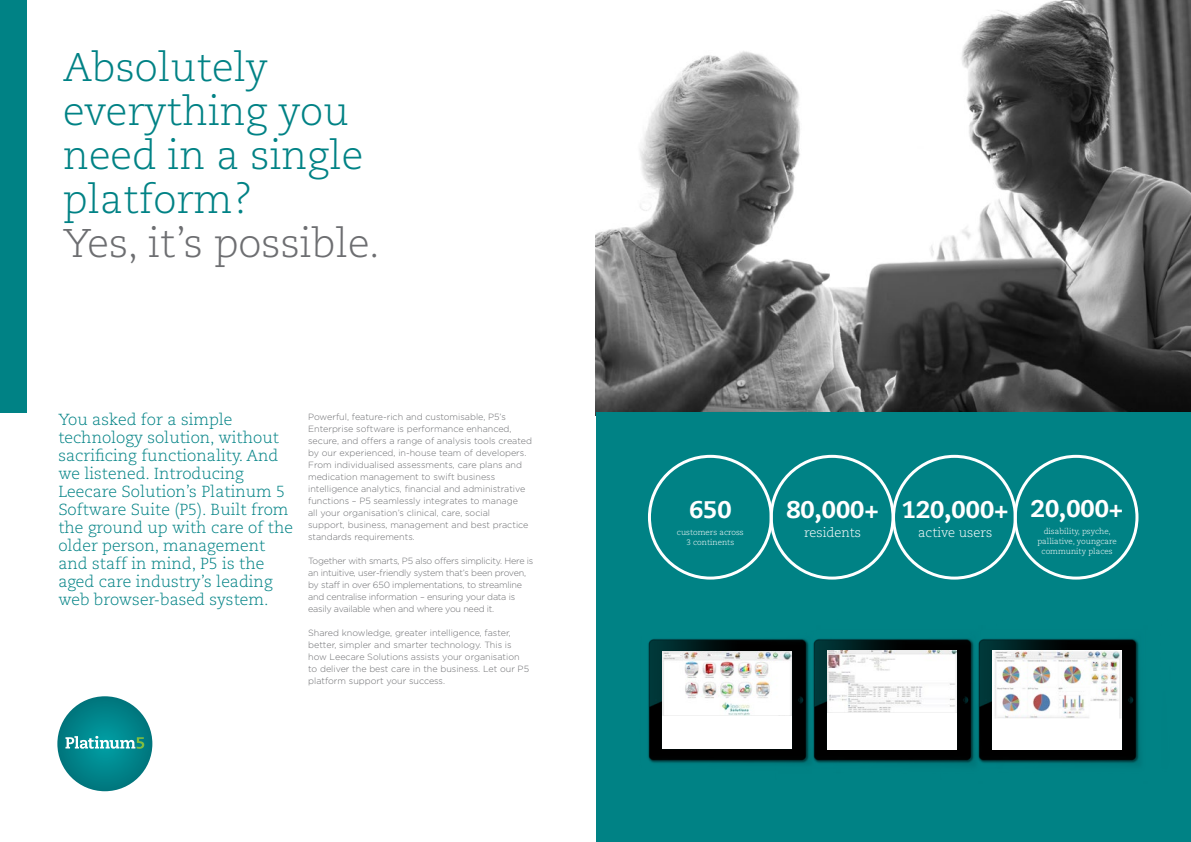
<style>
.page{position:relative;width:1191px;height:842px;background:#fff}
.page>*{position:absolute;margin:0;border:0;box-sizing:border-box;transform-origin:0 0}
.t1{font:300 40px/44px "Caecilia LT Std";color:#008285}
.t2{font:300 40px "Caecilia LT Std";color:#6d6e71}
.t3{font:800 24px "Caecilia LT Std";color:#fff}
.t4{font:300 16px/18px "Caecilia LT Std";color:#008285}
.t5{font:300 13px "Caecilia LT Std";color:#fff}
.t6{font:300 9px/12px "Gotham";color:#6d6e71}
.t7{font:300 9px/12px "Gotham";letter-spacing:-.025em;color:#6d6e71}
.t8{font:300 8px/10px "Caecilia LT Std";color:#fff;text-align:center}
</style>
<div class="page">
<div style="left:0;top:0;width:27px;height:412px;background:#008285"></div>
<svg style="left:57px;top:696px;width:95px;height:95px;background:#028289"></svg>
<svg style="left:65px;top:736px;width:79px;height:13px"></svg>
<img style="left:595px;top:0;width:596px;height:415px">
<div style="left:596px;top:412px;width:595px;height:430px;background:#008285"></div>
<div style="left:892px;top:455px;width:124px;height:125px;border:3px solid #fff;border-radius:50%"></div>
<div style="left:769px;top:455px;width:125px;height:125px;border:3px solid #fff;border-radius:50%"></div>
<div style="left:648px;top:455px;width:124px;height:125px;border:3px solid #fff;border-radius:50%"></div>
<div style="left:1013px;top:455px;width:125px;height:125px;border:3px solid #fff;border-radius:50%"></div>
<img style="left:648px;top:639px;width:127px;height:125px">
<img style="left:775px;top:639px;width:165px;height:125px">
<img style="left:940px;top:639px;width:200px;height:126px">
<div style="left:662px;top:652px;width:129px;height:97px;background:#fff"></div>
<img style="left:662px;top:652px;width:129px;height:63px">
<div style="left:827px;top:650px;width:129px;height:99px;background:#fff"></div>
<img style="left:827px;top:650px;width:129px;height:63px">
<div style="left:992px;top:650px;width:129px;height:99px;background:#fff"></div>
<img style="left:994px;top:650px;width:127px;height:68px">
<h1 class="t1" style="left:63px;top:46px;width:301px">Absolutely everything you need in a single platform?</h1>
<h1 class="t2" style="left:63px;top:221px;width:318px">Yes, it’s possible.</h1>
<p class="t4" style="left:58px;top:411px;width:236px">You asked for a simple technology solution, without sacrificing functionality. And we listened. Introducing<br>Leecare Solution’s Platinum 5<br>Software Suite (P5). Built from the ground up with care of the older person, management and staff in mind, P5 is the aged care industry’s leading web browser-based system.</p>
<p class="t6" style="left:308px;top:411px;width:225px">Powerful, feature-rich and customisable, P5’s Enterprise software is performance enhanced, secure, and offers a range of analysis tools created by our experienced, in-house team of developers.<br>From individualised assessments, care plans and medication management to swift business intelligence analytics, financial and administrative functions – P5 seamlessly integrates to manage<br>all your organisation’s clinical, care, social<br>support, business, management and best practice standards requirements.</p>
<p class="t7" style="left:308px;top:555px;width:227px">Together with smarts, P5 also offers simplicity. Here is an intuitive, user-friendly system that’s been proven, by staff in over 650 implementations, to streamline and centralise information – ensuring your data is easily available when and where you need it.</p>
<p class="t6" style="left:308px;top:627px;width:222px">Shared knowledge, greater intelligence, faster, better, simpler and smarter technology. This is how Leecare Solutions assists your organisation to deliver the best care in the business. Let our P5 platform support your success.</p>
<h2 class="t3" style="left:689px;top:495px;width:44px">650</h2>
<p class="t8" style="left:677px;top:527px;width:68px">customers across<br>3 continents</p>
<h2 class="t3" style="left:786px;top:495px;width:94px">80,000+</h2>
<h3 class="t5" style="left:804px;top:525px;width:59px">residents</h3>
<h2 class="t3" style="left:902px;top:495px;width:108px">120,000+</h2>
<h3 class="t5" style="left:918px;top:525px;width:76px">active users</h3>
<h2 class="t3" style="left:1030px;top:494px;width:94px">20,000+</h2>
<p class="t8" style="left:1037px;top:527px;width:81px">disability, psyche, palliative, youngcare community places</p>
</div>
